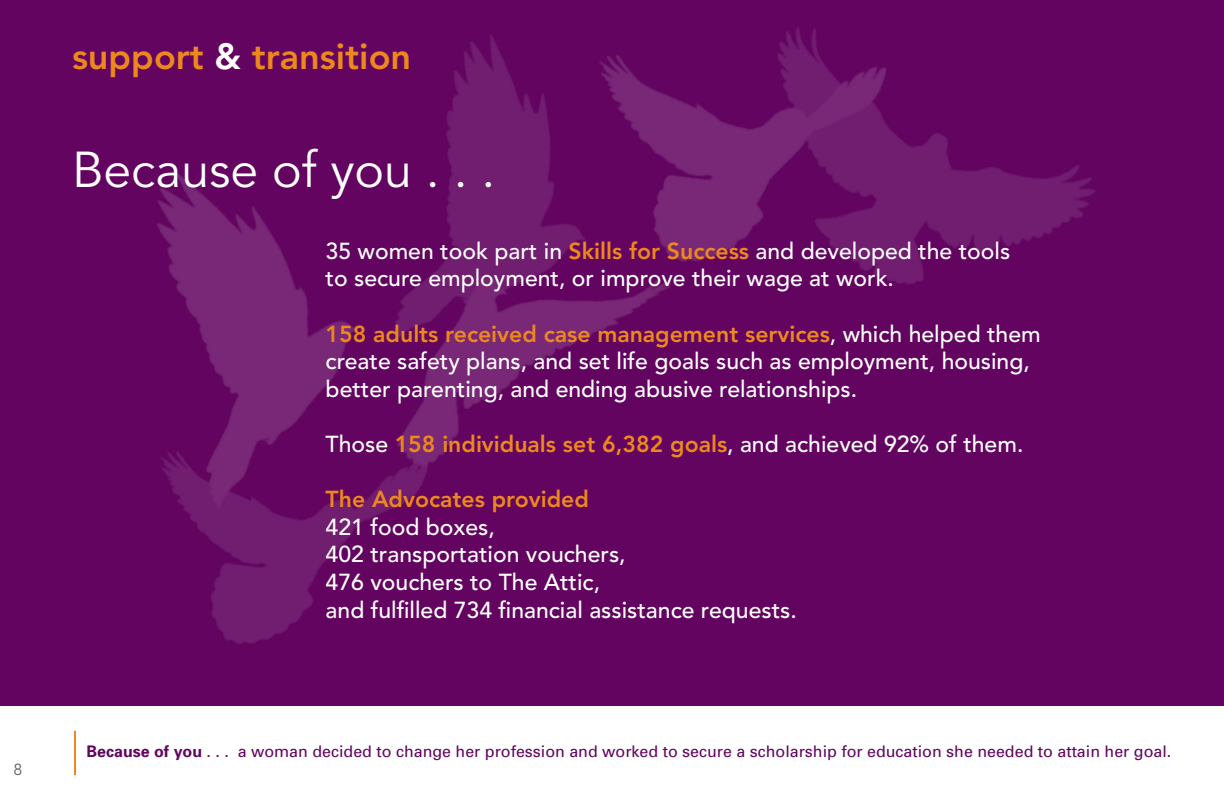
<style>
.page{position:relative;width:1224px;height:792px;background:#fff}
.page>*{position:absolute;margin:0;border:0;box-sizing:border-box;transform-origin:0 0}
.t1{font:50px "Avenir";color:#fff}
.t2{font:800 36px "Avenir";color:#ec881d}
.t3{font:500 23px/27.6px "Avenir";color:#fff}
.t4{font:800 23px "Avenir";color:#ec881d}
.t5{font:16px "Univers";color:#620460}
.t6{font:16px "Avenir";color:#5f6062}
.s1{color:#fff}
.s2{font-weight:800;color:#ec881d}
.s3{font-weight:700}
</style>
<div class="page">
<div style="left:0;top:0;width:1224px;height:706px;background:#620460"></div>
<img style="left:157px;top:27px;width:938px;height:617px">
<hr style="left:74px;top:731px;width:2px;height:44px;background:#ec881d">
<p class="t6" style="left:14px;top:760px;width:10px">8</p>
<h2 class="t2" style="left:72px;top:36px;width:341px">support <span class="s1">&amp;</span> transition</h2>
<h1 class="t1" style="left:72px;top:141px;width:425px">Because of you . . .</h1>
<p class="t3" style="left:326px;top:238px;width:686px">35 women took part in <span class="s2">Skills for Success</span> and developed the tools to secure employment, or improve their wage at work.</p>
<p class="t3" style="left:326px;top:320px;width:717px"><span class="s2">158 adults received case management services</span>, which helped them create safety plans, and set life goals such as employment, housing, better parenting, and ending abusive relationships.</p>
<p class="t3" style="left:326px;top:431px;width:699px">Those <span class="s2">158 individuals set 6,382 goals</span>, and achieved 92% of them.</p>
<p class="t4" style="left:326px;top:486px;width:265px">The Advocates provided</p>
<p class="t3" style="left:326px;top:514px;width:473px">421 food boxes,<br>402 transportation vouchers,<br>476 vouchers to The Attic,<br>and fulfilled 734 financial assistance requests.</p>
<p class="t5" style="left:87px;top:742px;width:1086px"><span class="s3">Because of you</span> . . . a woman decided to change her profession and worked to secure a scholarship for education she needed to attain her goal.</p>
</div>
